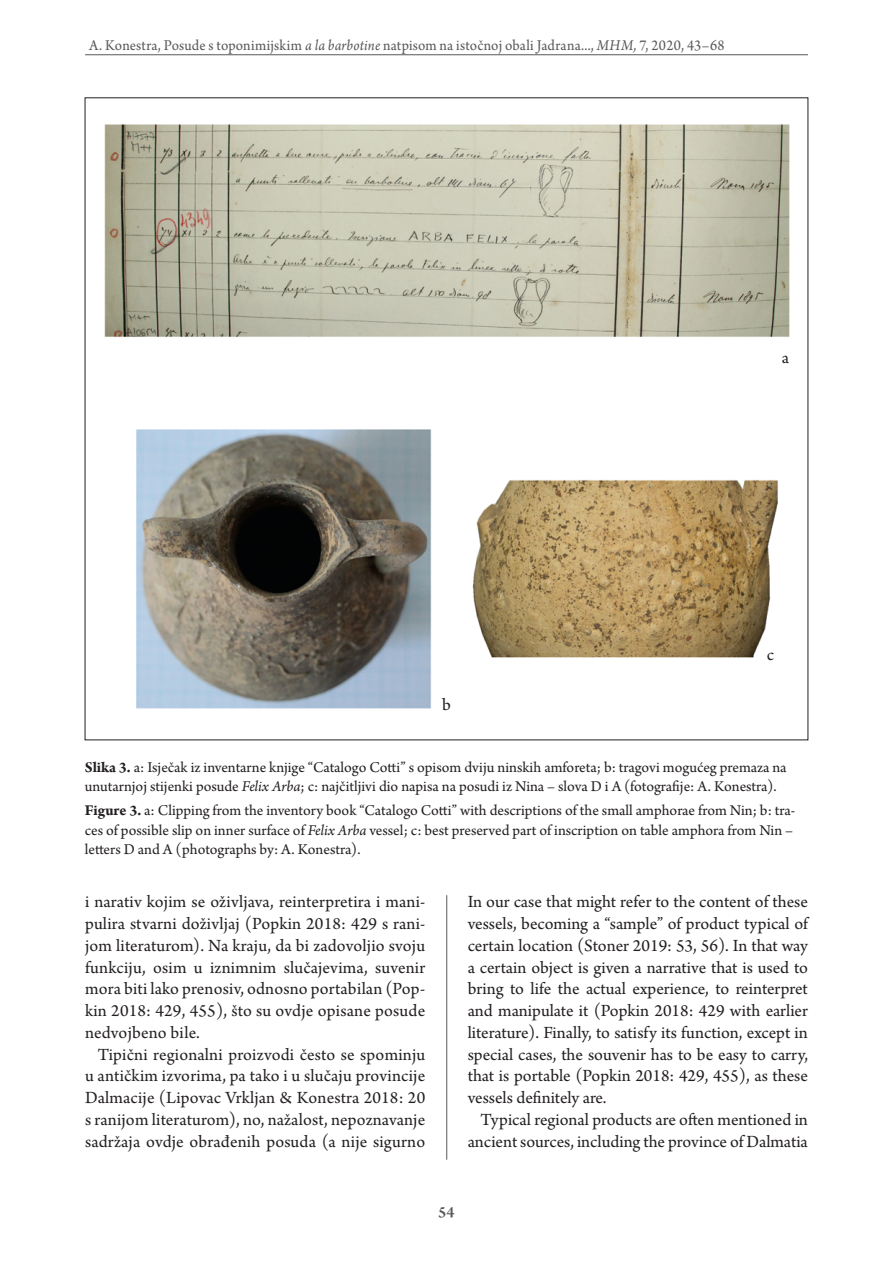
<style>
.page{position:relative;width:893px;height:1263px;background:#fff}
.page>*{position:absolute;margin:0;border:0;box-sizing:border-box;transform-origin:0 0}
.FUSNOTE{font:18px/21.8px "Arno Pro";color:#231f20;text-align:justify}
.t1{font:600 16.5px "Arno Pro";color:#57585a}
.t2{font:15.75px/19.5px "Arno Pro";color:#231f20}
.t3{font:15.75px "Arno Pro";letter-spacing:.01em;color:#57585a;scale:.95 1}
.s1{font-style:italic}
.s2{font-weight:700}
</style>
<div class="page">
<hr style="left:85px;top:54px;width:723px;height:1px;background:#57585a">
<hr style="left:446px;top:895px;width:1px;height:265px;background:#57585a">
<img style="left:104px;top:124px;width:686px;height:585px">
<div style="left:754px;top:342px;width:35px;height:21px;background:#fff"></div>
<div style="left:442px;top:689px;width:35px;height:21px;background:#fff"></div>
<div style="left:767px;top:643px;width:35px;height:17px;background:#fff"></div>
<p class="t3" style="left:89px;top:36px;width:670px">A. Konestra, Posude s toponimijskim <span class="s1">a la barbotine</span> natpisom na istočnoj obali Jadrana..., <span class="s1">MHM,</span> 7, 2020, 43–68</p>
<p class="FUSNOTE" style="left:442px;top:695px;width:10px">b</p>
<p class="FUSNOTE" style="left:782px;top:348px;width:9px">a</p>
<p class="FUSNOTE" style="left:767px;top:644px;width:9px">c</p>
<p class="t2" style="left:85px;top:758px;width:703px"><span class="s2">Slika 3.</span> a: Isječak iz inventarne knjige “Catalogo Cotti” s opisom dviju ninskih amforeta; b: tragovi mogućeg premaza na unutarnjoj stijenki posude <span class="s1">Felix Arba</span>; c: najčitljivi dio napisa na posudi iz Nina – slova D i A (fotografije: A. Konestra).</p>
<p class="t2" style="left:85px;top:801px;width:712px"><span class="s2">Figure 3.</span> a: Clipping from the inventory book “Catalogo Cotti” with descriptions of the small amphorae from Nin; b: tra&shy;ces of possible slip on inner surface of <span class="s1">Felix Arba</span> vessel; c: best preserved part of inscription on table amphora from Nin – letters D and A (photographs by: A. Konestra).</p>
<p class="FUSNOTE" style="left:85px;top:892px;width:342px">i narativ kojim se oživljava, reinterpretira i mani&shy;pulira stvarni doživljaj (Popkin 2018: 429 s rani&shy;jom literaturom). Na kraju, da bi zadovoljio svoju funkciju, osim u iznimnim slučajevima, suvenir mora biti lako prenosiv, odnosno portabilan (Pop&shy;kin 2018: 429, 455), što su ovdje opisane posude nedvojbeno bile.</p>
<p class="FUSNOTE" style="left:85px;top:1044px;width:342px;text-indent:13px">Tipični regionalni proizvodi često se spominju u antičkim izvorima, pa tako i u slučaju provincije Dalmacije (Lipovac Vrkljan &amp; Konestra 2018: 20 s ranijom literaturom), no, nažalost, nepoznavanje sadržaja ovdje obrađenih posuda (a nije sigurno</p>
<p class="FUSNOTE" style="left:468px;top:892px;width:342px">In our case that might refer to the content of these vessels, becoming a “sample” of product typical of certain location (Stoner 2019: 53, 56). In that way a certain object is given a narrative that is used to bring to life the actual experience, to reinterpret and manipulate it (Popkin 2018: 429 with earlier literature). Finally, to satisfy its function, except in special cases, the souvenir has to be easy to carry, that is portable (Popkin 2018: 429, 455), as these vessels definitely are.</p>
<p class="FUSNOTE" style="left:468px;top:1109px;width:342px;text-align:right">Typical regional products are often mentioned in ancient sources, including the province of Dalmatia</p>
<p class="t1" style="left:438px;top:1203px;width:18px">54</p>
</div>
